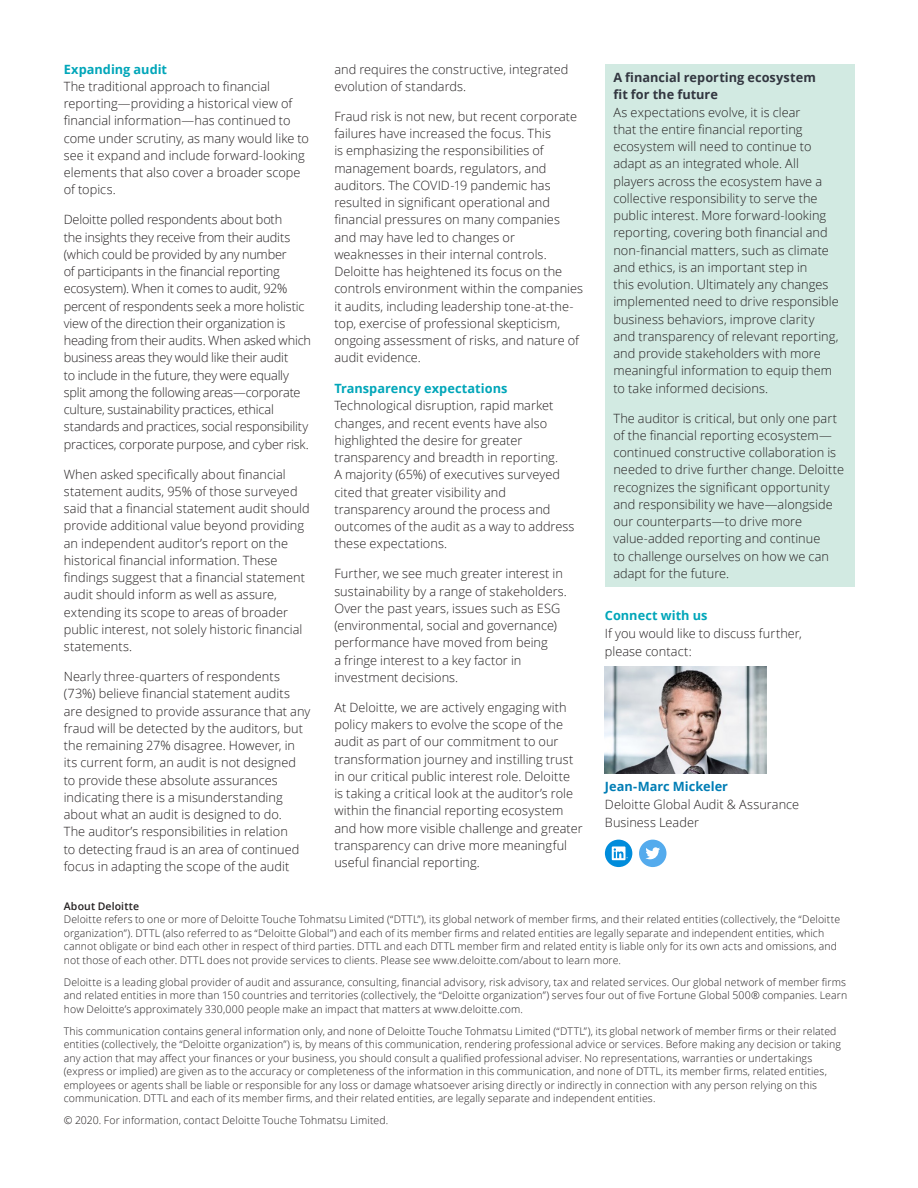
<style>
.page{position:relative;width:918px;height:1188px;background:#fff}
.page>*{position:absolute;margin:0;border:0;box-sizing:border-box;transform-origin:0 0}
.Body_copy__8_5_12pt{font:300 12.75px/17.2px "Open Sans";color:#231f20}
.Subhead_A__8_5_12pt{font:700 12.75px "Open Sans";letter-spacing:.005em;color:#00a6b9}
.Subhead_A__8_5_12pt-2{font:700 12.75px/17.2px "Open Sans";color:#323640}
.Subhead_C__8_5pt_12p{font:700 12.75px "Open Sans";color:#007db5}
.t1{font:300 10.5px/13.5px "Open Sans";letter-spacing:.01em;color:#231f20}
.t2{font:600 10.5px "Open Sans";letter-spacing:.01em;color:#231f20}
</style>
<div class="page">
<div style="left:605px;top:64px;width:249px;height:522px;background:#d2eae2"></div>
<img style="left:605px;top:667px;width:161px;height:106px">
<div style="left:605px;top:840px;width:27px;height:27px;background:#008cdb;border-radius:50%"></div>
<svg style="left:612px;top:846px;width:16px;height:14px"></svg>
<div style="left:639px;top:840px;width:27px;height:27px;background:#54abed;border-radius:50%"></div>
<svg style="left:645px;top:847px;width:15px;height:12px"></svg>
<p class="Subhead_A__8_5_12pt" style="left:64px;top:60px;width:105px">Expanding audit</p>
<p class="Body_copy__8_5_12pt" style="left:64px;top:77px;width:247px">The traditional approach to financial reporting—providing a historical view of financial information—has continued to come under scrutiny, as many would like to see it expand and include forward-looking elements that also cover a broader scope of topics.</p>
<p class="Body_copy__8_5_12pt" style="left:64px;top:211px;width:249px">Deloitte polled respondents about both<br>the insights they receive from their audits (which could be provided by any number<br>of participants in the financial reporting ecosystem). When it comes to audit, 92% percent of respondents seek a more holistic view of the direction their organization is heading from their audits. When asked which business areas they would like their audit<br>to include in the future, they were equally split among the following areas—corporate culture, sustainability practices, ethical standards and practices, social responsibility practices, corporate purpose, and cyber risk.</p>
<p class="Body_copy__8_5_12pt" style="left:64px;top:465px;width:248px">When asked specifically about financial statement audits, 95% of those surveyed said that a financial statement audit should provide additional value beyond providing an independent auditor’s report on the historical financial information. These findings suggest that a financial statement audit should inform as well as assure, extending its scope to areas of broader public interest, not solely historic financial statements.</p>
<p class="Body_copy__8_5_12pt" style="left:64px;top:667px;width:248px">Nearly three-quarters of respondents (73%) believe financial statement audits are designed to provide assurance that any fraud will be detected by the auditors, but the remaining 27% disagree. However, in its current form, an audit is not designed to provide these absolute assurances indicating there is a misunderstanding about what an audit is designed to do.<br>The auditor’s responsibilities in relation<br>to detecting fraud is an area of continued focus in adapting the scope of the audit</p>
<p class="Body_copy__8_5_12pt" style="left:334px;top:60px;width:236px">and requires the constructive, integrated evolution of standards.</p>
<p class="Body_copy__8_5_12pt" style="left:334px;top:107px;width:250px">Fraud risk is not new, but recent corporate failures have increased the focus. This<br>is emphasizing the responsibilities of management boards, regulators, and auditors. The COVID-19 pandemic has resulted in significant operational and financial pressures on many companies and may have led to changes or weaknesses in their internal controls.<br>Deloitte has heightened its focus on the controls environment within the companies it audits, including leadership tone-at-the&shy;top, exercise of professional skepticism, ongoing assessment of risks, and nature of audit evidence.</p>
<p class="Subhead_A__8_5_12pt" style="left:334px;top:379px;width:175px">Transparency expectations</p>
<p class="Body_copy__8_5_12pt" style="left:334px;top:397px;width:242px">Technological disruption, rapid market changes, and recent events have also highlighted the desire for greater transparency and breadth in reporting.<br>A majority (65%) of executives surveyed cited that greater visibility and transparency around the process and outcomes of the audit as a way to address these expectations.</p>
<p class="Body_copy__8_5_12pt" style="left:334px;top:565px;width:234px">Further, we see much greater interest in sustainability by a range of stakeholders.<br>Over the past years, issues such as ESG (environmental, social and governance) performance have moved from being<br>a fringe interest to a key factor in investment decisions.</p>
<p class="Body_copy__8_5_12pt" style="left:334px;top:698px;width:250px">At Deloitte, we are actively engaging with policy makers to evolve the scope of the audit as part of our commitment to our transformation journey and instilling trust in our critical public interest role. Deloitte<br>is taking a critical look at the auditor’s role within the financial reporting ecosystem and how more visible challenge and greater transparency can drive more meaningful useful financial reporting.</p>
<p class="Subhead_A__8_5_12pt-2" style="left:613px;top:68px;width:204px">A financial reporting ecosystem fit for the future</p>
<p class="Body_copy__8_5_12pt" style="left:613px;top:103px;width:227px">As expectations evolve, it is clear<br>that the entire financial reporting ecosystem will need to continue to adapt as an integrated whole. All players across the ecosystem have a collective responsibility to serve the public interest. More forward-looking reporting, covering both financial and non-financial matters, such as climate and ethics, is an important step in<br>this evolution. Ultimately any changes implemented need to drive responsible business behaviors, improve clarity and transparency of relevant reporting, and provide stakeholders with more meaningful information to equip them to take informed decisions.</p>
<p class="Body_copy__8_5_12pt" style="left:613px;top:409px;width:232px">The auditor is critical, but only one part of the financial reporting ecosystem— continued constructive collaboration is needed to drive further change. Deloitte recognizes the significant opportunity and responsibility we have—alongside our counterparts—to drive more value-added reporting and continue<br>to challenge ourselves on how we can adapt for the future.</p>
<p class="Subhead_A__8_5_12pt" style="left:605px;top:606px;width:104px">Connect with us</p>
<p class="Body_copy__8_5_12pt" style="left:605px;top:624px;width:198px;line-height:18px">If you would like to discuss further, please contact:</p>
<p class="Subhead_C__8_5pt_12p" style="left:605px;top:777px;width:125px">Jean-Marc Mickeler</p>
<p class="Body_copy__8_5_12pt" style="left:605px;top:795px;width:196px;line-height:18px">Deloitte Global Audit &amp; Assurance<br>Business Leader</p>
<p class="t2" style="left:64px;top:899px;width:77px">About Deloitte</p>
<p class="t1" style="left:64px;top:912px;width:778px">Deloitte refers to one or more of Deloitte Touche Tohmatsu Limited (“DTTL”), its global network of member firms, and their related entities (collectively, the “Deloitte organization”). DTTL (also referred to as “Deloitte Global”) and each of its member firms and related entities are legally separate and independent entities, which cannot obligate or bind each other in respect of third parties. DTTL and each DTTL member firm and related entity is liable only for its own acts and omissions, and not those of each other. DTTL does not provide services to clients. Please see www.deloitte.com/about to learn more.</p>
<p class="t1" style="left:64px;top:975px;width:785px;text-align:justify">Deloitte is a leading global provider of audit and assurance, consulting, financial advisory, risk advisory, tax and related services. Our global network of member firms and related entities in more than 150 countries and territories (collectively, the “Deloitte organization”) serves four out of five Fortune Global 500® companies. Learn how Deloitte’s approximately 330,000 people make an impact that matters at www.deloitte.com.</p>
<p class="t1" style="left:64px;top:1024px;width:779px">This communication contains general information only, and none of Deloitte Touche Tohmatsu Limited (“DTTL”), its global network of member firms or their related entities (collectively, the “Deloitte organization”) is, by means of this communication, rendering professional advice or services. Before making any decision or taking any action that may affect your finances or your business, you should consult a qualified professional adviser. No representations, warranties or undertakings (express or implied) are given as to the accuracy or completeness of the information in this communication, and none of DTTL, its member firms, related entities, employees or agents shall be liable or responsible for any loss or damage whatsoever arising directly or indirectly in connection with any person relying on this communication. DTTL and each of its member firms, and their related entities, are legally separate and independent entities.</p>
<p class="t1" style="left:64px;top:1113px;width:326px">© 2020. For information, contact Deloitte Touche Tohmatsu Limited.</p>
</div>
